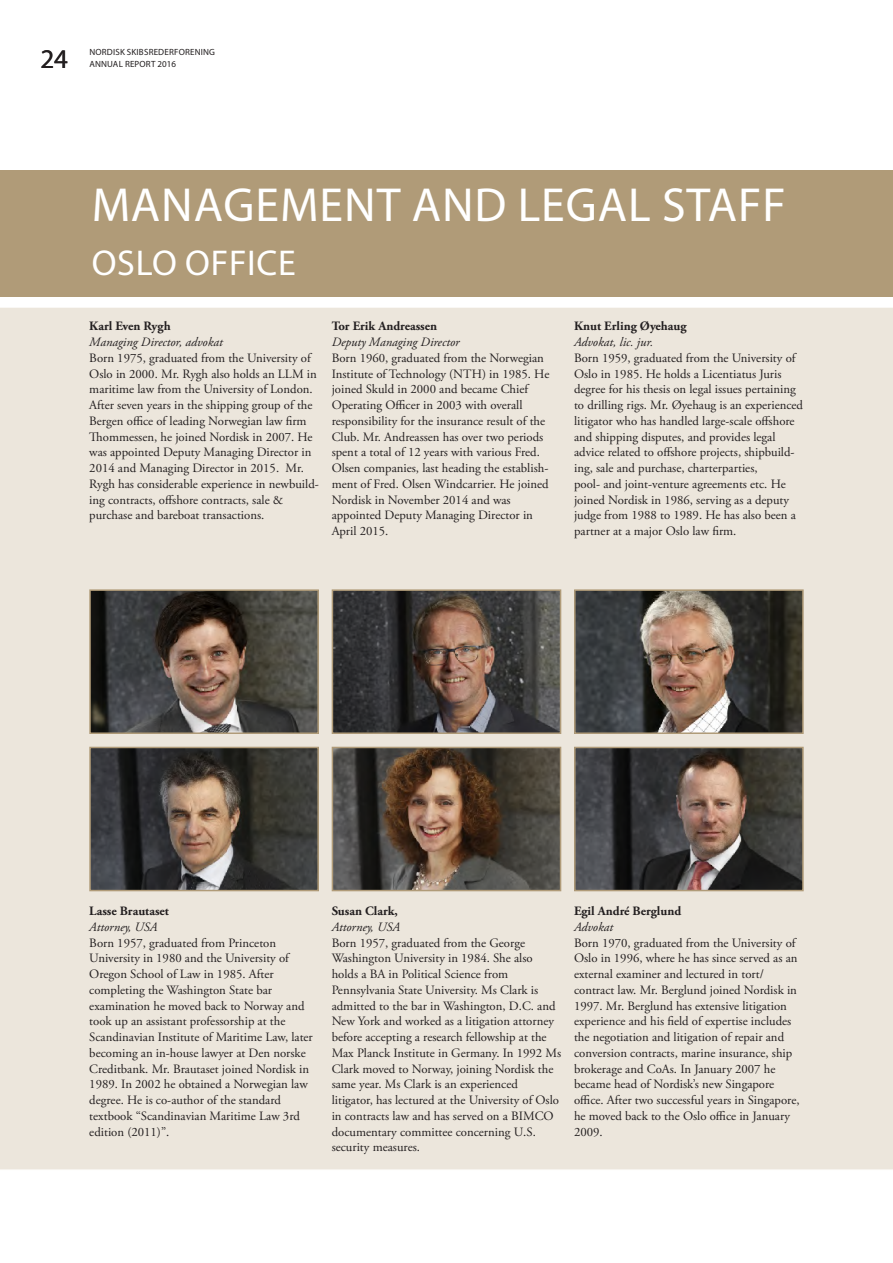
<style>
.page{position:relative;width:893px;height:1263px;background:#fff}
.page>*{position:absolute;margin:0;border:0;box-sizing:border-box;transform-origin:0 0}
._02-Tittel_regnskap{font:48px "Myriad Pro";letter-spacing:.02em;color:#fff}
._02-Tittel_regnskap-2{font:36px "Myriad Pro";letter-spacing:.02em;color:#fff}
._00-Paginering{font:27px "Myriad Pro";color:#231f20}
._03-Brødtekst_Legal{font:12.75px/15.8px "Adobe Garamond Pro";color:#231f20}
._03-Mellomtittel_Leg{font:700 12.75px "Adobe Garamond Pro";color:#231f20}
._03-Brødtekst_Legal-2{font:italic 12.75px "Adobe Garamond Pro";color:#231f20}
._03-Mellomtittel_Leg-2{font:italic 12.75px "Adobe Garamond Pro";color:#231f20}
._00-Dokumentinfo{font:9px "Myriad Pro";letter-spacing:.02em;color:#231f20}
</style>
<div class="page">
<div style="left:0;top:170px;width:893px;height:127px;background:#b09b78"></div>
<div style="left:0;top:307px;width:893px;height:863px;background:#ece6dc"></div>
<img style="left:577px;top:592px;width:224px;height:139px">
<div style="left:574px;top:589px;width:230px;height:145px;border:2px solid #b09b78"></div>
<img style="left:335px;top:592px;width:223px;height:139px">
<div style="left:332px;top:589px;width:229px;height:145px;border:2px solid #b09b78"></div>
<img style="left:92px;top:592px;width:224px;height:139px">
<div style="left:89px;top:589px;width:230px;height:145px;border:2px solid #b09b78"></div>
<img style="left:577px;top:750px;width:224px;height:138px">
<div style="left:574px;top:747px;width:230px;height:144px;border:2px solid #b09b78"></div>
<img style="left:335px;top:750px;width:223px;height:138px">
<div style="left:332px;top:747px;width:229px;height:144px;border:2px solid #b09b78"></div>
<img style="left:92px;top:750px;width:224px;height:138px">
<div style="left:89px;top:747px;width:230px;height:144px;border:2px solid #b09b78"></div>
<p class="_00-Paginering" style="left:40px;top:43px;width:29px">24</p>
<p class="_00-Dokumentinfo" style="left:89px;top:46px;width:127px">NORDISK SKIBSREDERFORENING</p>
<p class="_00-Dokumentinfo" style="left:89px;top:58px;width:88px">ANNUAL REPORT 2016</p>
<p class="_02-Tittel_regnskap" style="left:92px;top:175px;width:695px">MANAGEMENT AND LEGAL STAFF</p>
<p class="_02-Tittel_regnskap-2" style="left:92px;top:241px;width:206px">OSLO OFFICE</p>
<p class="_02-Tittel_regnskap" style="left:90px;top:175px;width:270px">LEGAL STAFF</p>
<p class="_03-Mellomtittel_Leg" style="left:89px;top:319px;width:83px">Karl Even Rygh</p>
<p class="_03-Brødtekst_Legal-2" style="left:89px;top:334px;width:135px">Managing Director, advokat</p>
<p class="_03-Brødtekst_Legal" style="left:89px;top:350px;width:231px">Born 1975, graduated from the University of Oslo in 2000. Mr. Rygh also holds an LLM in maritime law from the University of London.<br>After seven years in the shipping group of the Bergen office of leading Norwegian law firm Thommessen, he joined Nordisk in 2007. He was appointed Deputy Managing Director in 2014 and Managing Director in 2015. Mr.<br>Rygh has considerable experience in newbuild&shy;ing contracts, offshore contracts, sale &amp; purchase and bareboat transactions.</p>
<p class="_03-Mellomtittel_Leg" style="left:89px;top:319px;width:32px">N me</p>
<p class="_03-Brødtekst_Legal-2" style="left:89px;top:334px;width:24px">Title</p>
<p class="_03-Brødtekst_Legal" style="left:89px;top:350px;width:23px">Text</p>
<p class="_03-Mellomtittel_Leg" style="left:332px;top:319px;width:107px">Tor Erik Andreassen</p>
<p class="_03-Brødtekst_Legal-2" style="left:332px;top:334px;width:129px">Deputy Managing Director</p>
<p class="_03-Brødtekst_Legal" style="left:332px;top:350px;width:219px">Born 1960, graduated from the Norwegian Institute of Technology (NTH) in 1985. He joined Skuld in 2000 and became Chief Operating Officer in 2003 with overall responsibility for the insurance result of the Club. Mr. Andreassen has over two periods spent a total of 12 years with various Fred.<br>Olsen companies, last heading the establish&shy;ment of Fred. Olsen Windcarrier. He joined Nordisk in November 2014 and was appointed Deputy Managing Director in</p>
<p class="_03-Brødtekst_Legal" style="left:332px;top:524px;width:58px">April 2015.</p>
<p class="_03-Mellomtittel_Leg" style="left:332px;top:319px;width:32px">Name</p>
<p class="_03-Brødtekst_Legal-2" style="left:332px;top:334px;width:24px">Title</p>
<p class="_03-Brødtekst_Legal" style="left:332px;top:350px;width:23px">Text</p>
<p class="_03-Mellomtittel_Leg" style="left:574px;top:319px;width:114px">Knut Erling Øyehaug</p>
<p class="_03-Brødtekst_Legal-2" style="left:574px;top:334px;width:81px">Advokat, lic. jur.</p>
<p class="_03-Brødtekst_Legal" style="left:574px;top:350px;width:230px">Born 1959, graduated from the University of Oslo in 1985. He holds a Licentiatus Juris degree for his thesis on legal issues pertaining to drilling rigs. Mr. Øyehaug is an experienced litigator who has handled large-scale offshore and shipping disputes, and provides legal advice related to offshore projects, shipbuild&shy;ing, sale and purchase, charterparties,<br>pool- and joint-venture agreements etc. He joined Nordisk in 1986, serving as a deputy judge from 1988 to 1989. He has also been a partner at a major Oslo law firm.</p>
<p class="_03-Mellomtittel_Leg" style="left:574px;top:319px;width:32px">Name</p>
<p class="_03-Brødtekst_Legal-2" style="left:574px;top:334px;width:24px">Title</p>
<p class="_03-Brødtekst_Legal" style="left:574px;top:350px;width:23px">Text</p>
<p class="_03-Mellomtittel_Leg" style="left:89px;top:903px;width:81px">Lasse Brautaset</p>
<p class="_03-Brødtekst_Legal-2" style="left:89px;top:919px;width:70px">Attorney, USA</p>
<p class="_03-Brødtekst_Legal" style="left:89px;top:935px;width:225px">Born 1957, graduated from Princeton University in 1980 and the University of Oregon School of Law in 1985. After completing the Washington State bar examination he moved back to Norway and took up an assistant professorship at the Scandinavian Institute of Maritime Law, later becoming an in-house lawyer at Den norske Creditbank. Mr. Brautaset joined Nordisk in 1989. In 2002 he obtained a Norwegian law degree. He is co-author of the standard textbook “Scandinavian Maritime Law 3rd edition (2011)”.</p>
<p class="_03-Mellomtittel_Leg" style="left:89px;top:903px;width:32px">Name</p>
<p class="_03-Brødtekst_Legal-2" style="left:89px;top:919px;width:24px">Ti le</p>
<p class="_03-Brødtekst_Legal" style="left:89px;top:935px;width:23px">Text</p>
<p class="_03-Mellomtittel_Leg" style="left:332px;top:903px;width:68px">Susan Clark,</p>
<p class="_03-Mellomtittel_Leg-2" style="left:332px;top:919px;width:70px">Attorney, USA</p>
<p class="_03-Brødtekst_Legal" style="left:332px;top:935px;width:231px">Born 1957, graduated from the George Washington University in 1984. She also holds a BA in Political Science from Pennsylvania State University. Ms Clark is admitted to the bar in Washington, D.C. and New York and worked as a litigation attorney before accepting a research fellowship at the Max Planck Institute in Germany. In 1992 Ms Clark moved to Norway, joining Nordisk the same year. Ms Clark is an experienced litigator, has lectured at the University of Oslo in contracts law and has served on a BIMCO documentary committee concerning U.S. security measures.</p>
<p class="_03-Mellomtittel_Leg" style="left:332px;top:903px;width:32px">Name</p>
<p class="_03-Brødtekst_Legal-2" style="left:332px;top:919px;width:24px">Ti le</p>
<p class="_03-Brødtekst_Legal" style="left:332px;top:935px;width:23px">Text</p>
<p class="_03-Mellomtittel_Leg" style="left:574px;top:903px;width:109px">Egil André Berglund</p>
<p class="_03-Brødtekst_Legal-2" style="left:574px;top:919px;width:41px">Advokat</p>
<p class="_03-Brødtekst_Legal" style="left:574px;top:935px;width:227px">Born 1970, graduated from the University of Oslo in 1996, where he has since served as an external examiner and lectured in tort/ contract law. Mr. Berglund joined Nordisk in 1997. Mr. Berglund has extensive litigation experience and his field of expertise includes the negotiation and litigation of repair and conversion contracts, marine insurance, ship brokerage and CoAs. In January 2007 he became head of Nordisk’s new Singapore office. After two successful years in Singapore, he moved back to the Oslo office in January 2009.</p>
<p class="_03-Mellomtittel_Leg" style="left:574px;top:903px;width:32px">Name</p>
<p class="_03-Brødtekst_Legal-2" style="left:574px;top:919px;width:24px">Title</p>
<p class="_03-Brødtekst_Legal" style="left:574px;top:935px;width:23px">Text</p>
</div>
